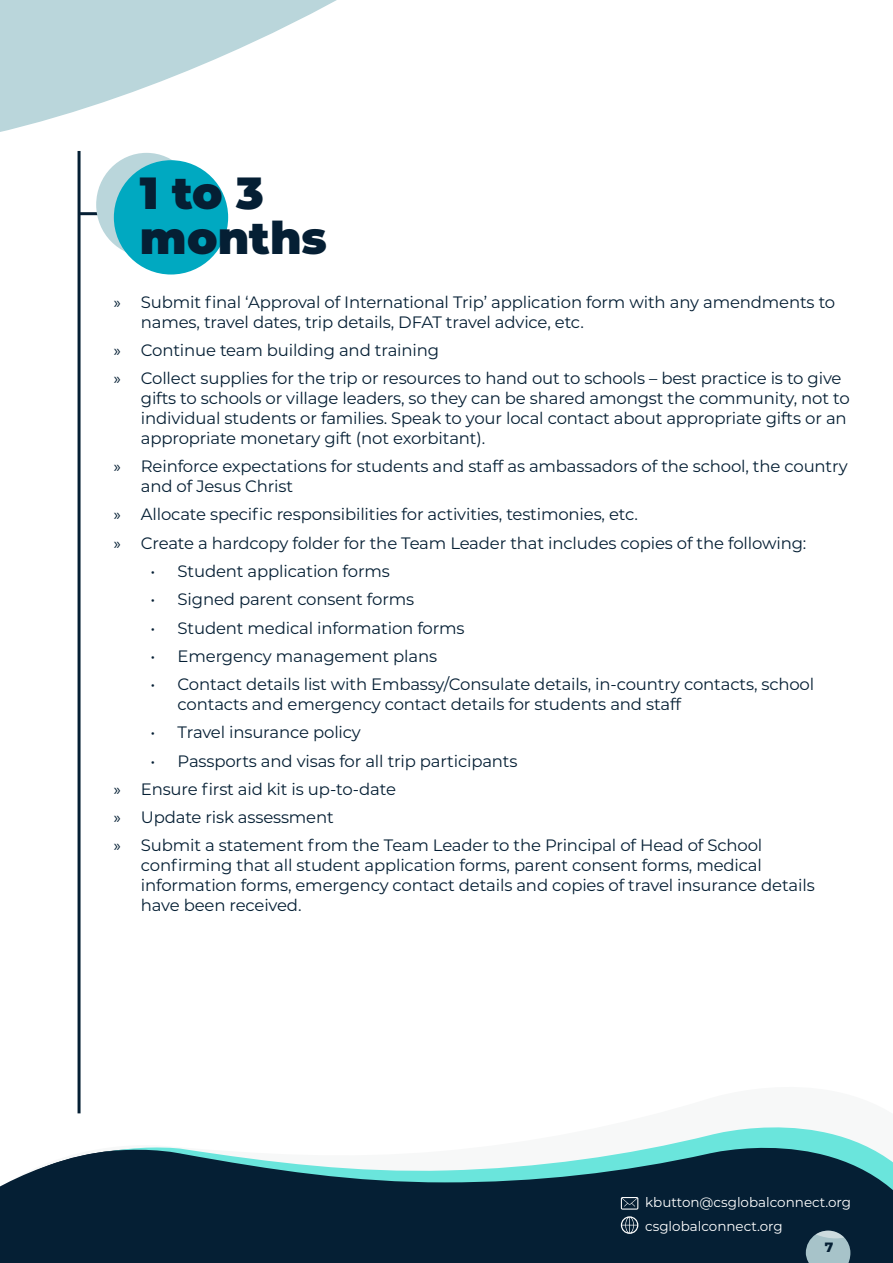
<style>
.page{position:relative;width:893px;height:1263px;background:#fff}
.page>*{position:absolute;margin:0;border:0;box-sizing:border-box;transform-origin:0 0}
.t1{font:900 45px/45px "Montserrat";color:#051f34}
.t2{font:16.5px/19.8px "Montserrat";letter-spacing:-.01em;color:#051f34}
.t3{font:13.5px/24.3px "Montserrat";color:#fff}
.t4{font:800 13.5px "Montserrat";color:#051f34}
.s1{font-family:"Myriad Pro"}
</style>
<div class="page">
<svg style="left:13px;top:0;width:324px;height:282px"></svg>
<div style="left:0;top:0;width:13px;height:132px;background:#bad6db"></div>
<svg style="left:0;top:1127px;width:893px;height:136px;fill:#051f34"></svg>
<svg style="left:806px;top:1230px;width:44px;height:33px"></svg>
<svg style="left:621px;top:1216px;width:17px;height:18px"></svg>
<svg style="left:621px;top:1197px;width:17px;height:12px"></svg>
<hr style="left:78px;top:151px;width:3px;height:962px;background:#051f34">
<hr style="left:80px;top:212px;width:34px;height:3px;background:#051f34">
<div style="left:96px;top:153px;width:101px;height:103px;background:#bad6db;border-radius:50%"></div>
<div style="left:114px;top:160px;width:114px;height:114px;background:#00a9c1;border-radius:50%"></div>
<h1 class="t1" style="left:140px;top:167px;width:189px">1 to 3 months</h1>
<p class="t2" style="left:141px;top:292px;width:696px;text-indent:-27px"><span class="s1">»</span> Submit final ‘Approval of International Trip’ application form with any amendments to names, travel dates, trip details, DFAT travel advice, etc.</p>
<p class="t2" style="left:114px;top:336px;width:729px;line-height:28.3px"><span class="s1">»</span> Continue team building and training<br><span class="s1">»</span> Collect supplies for the trip or resources to hand out to schools – best practice is to give</p>
<p class="t2" style="left:141px;top:388px;width:710px">gifts to schools or village leaders, so they can be shared amongst the community, not to individual students or families. Speak to your local contact about appropriate gifts or an appropriate monetary gift (not exorbitant).</p>
<p class="t2" style="left:141px;top:456px;width:708px;text-indent:-27px"><span class="s1">»</span> Reinforce expectations for students and staff as ambassadors of the school, the country and of Jesus Christ</p>
<p class="t2" style="left:114px;top:500px;width:694px;line-height:28.3px"><span class="s1">»</span> Allocate specific responsibilities for activities, testimonies, etc.<br><span class="s1">»</span> Create a hardcopy folder for the Team Leader that includes copies of the following:</p>
<p class="t2" style="left:151px;top:560px;width:241px">• Student application forms</p>
<p class="t2" style="left:151px;top:589px;width:265px">• Signed parent consent forms</p>
<p class="t2" style="left:151px;top:617px;width:315px">• Student medical information forms</p>
<p class="t2" style="left:151px;top:645px;width:288px">• Emergency management plans</p>
<p class="t2" style="left:178px;top:674px;width:638px;text-indent:-27px">• Contact details list with Embassy/Consulate details, in-country contacts, school contacts and emergency contact details for students and staff</p>
<p class="t2" style="left:151px;top:722px;width:212px">• Travel insurance policy</p>
<p class="t2" style="left:114px;top:746px;width:650px;line-height:28.3px;text-indent:37px">• Passports and visas for all trip participants<br><span class="s1">»</span> Ensure first aid kit is up-to-date<br><span class="s1">»</span> Update risk assessment<br><span class="s1">»</span> Submit a statement from the Team Leader to the Principal of Head of School</p>
<p class="t2" style="left:141px;top:855px;width:675px">confirming that all student application forms, parent consent forms, medical information forms, emergency contact details and copies of travel insurance details have been received.</p>
<p class="t3" style="left:645px;top:1189px;width:208px">kbutton@csglobalconnect.org csglobalconnect.org</p>
<p class="t4" style="left:825px;top:1237px;width:10px">7</p>
</div>
